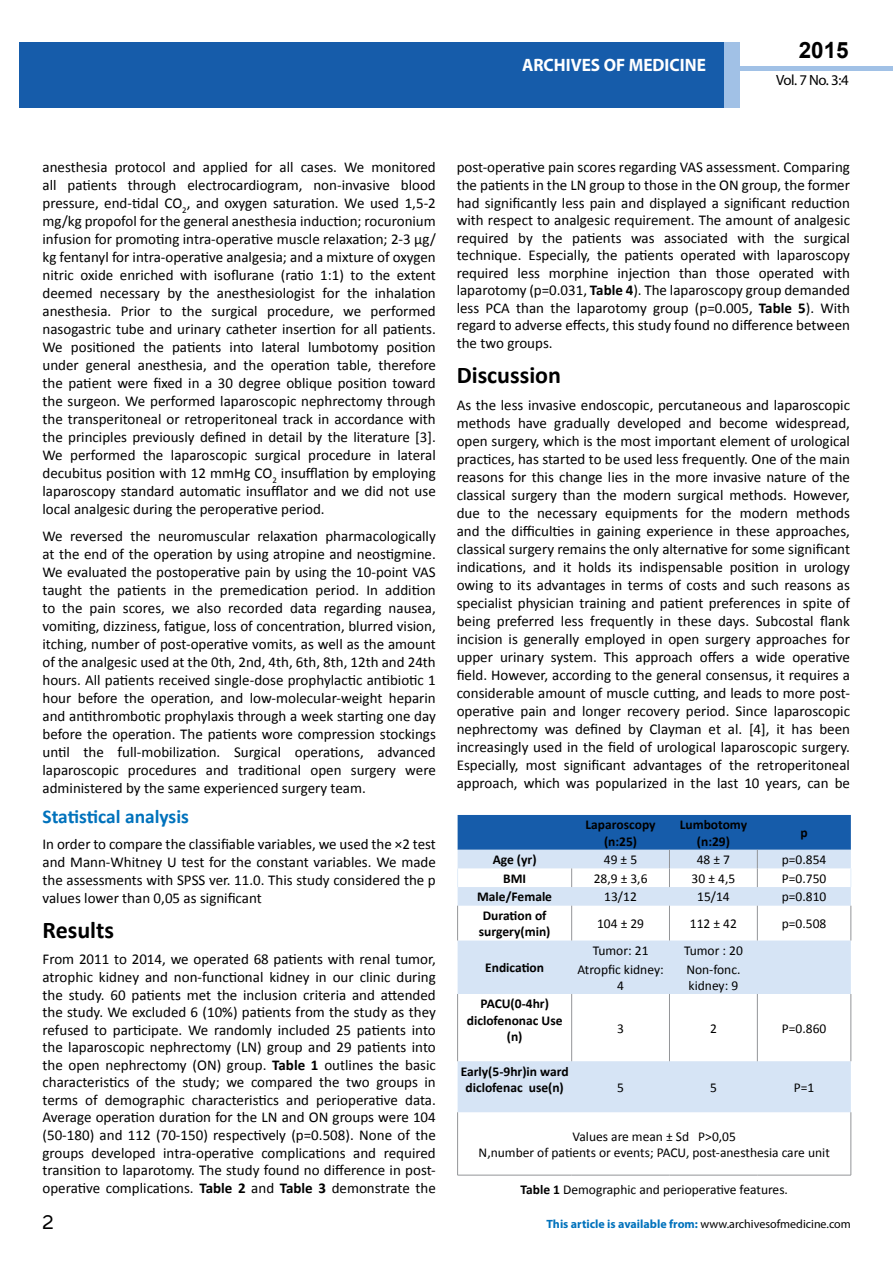
<style>
.page{position:relative;width:893px;height:1263px;background:#fff}
.page>*{position:absolute;margin:0;border:0;box-sizing:border-box;transform-origin:0 0}
.t1{font:25.5px "Tunga";color:#000}
.t2{font:700 24px "Calibri";color:#000}
.t3{font:700 22.5px "Arial";color:#000}
.t4{font:700 19.5px "Calibri";color:#0072bc}
.t5{font:700 18px "Myriad Pro";color:#fff;scale:.96 1}
.t6{font:15px/18px "Calibri";color:#000;text-align:justify}
.t7{font:14.85px "Myriad Pro";color:#000}
.t8{font:13.5px/16.2px "Calibri";color:#000;text-align:center}
.t9{font:700 13.5px/16.2px "Calibri";color:#000;text-align:center}
.t10{font:700 12px "Myriad Pro";color:#0072bc}
.s1{font-weight:700}
.s2{font-weight:400;color:#000}
</style>
<div class="page">
<div style="left:722px;top:66px;width:171px;height:5px;background:#a1c1e6"></div>
<div style="left:19px;top:42px;width:706px;height:66px;background:#165caa"></div>
<div style="left:725px;top:42px;width:15px;height:66px;background:#a1c1e6"></div>
<svg style="left:458px;top:887px;width:393px;height:225px;fill:#d6e4f5"></svg>
<hr style="left:457px;top:906px;width:1px;height:34px;background:#939598">
<hr style="left:571px;top:906px;width:1px;height:34px;background:#939598">
<hr style="left:669px;top:906px;width:1px;height:34px;background:#939598">
<hr style="left:757px;top:906px;width:1px;height:34px;background:#939598">
<hr style="left:851px;top:906px;width:1px;height:34px;background:#939598">
<hr style="left:457px;top:994px;width:1px;height:67px;background:#939598">
<hr style="left:571px;top:994px;width:1px;height:67px;background:#939598">
<hr style="left:669px;top:994px;width:1px;height:67px;background:#939598">
<hr style="left:757px;top:994px;width:1px;height:67px;background:#939598">
<hr style="left:851px;top:994px;width:1px;height:67px;background:#939598">
<hr style="left:457px;top:1112px;width:1px;height:63px;background:#939598">
<hr style="left:851px;top:1112px;width:1px;height:63px;background:#939598">
<hr style="left:458px;top:1175px;width:114px;height:1px;background:#939598">
<hr style="left:572px;top:1175px;width:97px;height:1px;background:#939598">
<hr style="left:669px;top:1175px;width:88px;height:1px;background:#939598">
<hr style="left:757px;top:1175px;width:94px;height:1px;background:#939598">
<svg style="left:457px;top:815px;width:395px;height:72px"></svg>
<p class="t5" style="left:522px;top:53px;width:193px">ARCHIVES OF MEDICINE</p>
<h3 class="t3" style="left:799px;top:35px;width:52px">2015</h3>
<p class="t7" style="left:776px;top:71px;width:74px">Vol. 7 No. 3:4</p>
<p class="t6" style="left:43px;top:158px;width:395px">anesthesia protocol and applied for all cases. We monitored all patients through electrocardiogram, non-invasive blood pressure, end-tidal CO<sub>2</sub>, and oxygen saturation. We used 1,5-2 mg/kg propofol for the general anesthesia induction; rocuronium infusion for promoting intra-operative muscle relaxation; 2-3 µg/ kg fentanyl for intra-operative analgesia; and a mixture of oxygen nitric oxide enriched with isoflurane (ratio 1:1) to the extent deemed necessary by the anesthesiologist for the inhalation anesthesia. Prior to the surgical procedure, we performed nasogastric tube and urinary catheter insertion for all patients.<br>We positioned the patients into lateral lumbotomy position under general anesthesia, and the operation table, therefore the patient were fixed in a 30 degree oblique position toward the surgeon. We performed laparoscopic nephrectomy through the transperitoneal or retroperitoneal track in accordance with the principles previously defined in detail by the literature [3].<br>We performed the laparoscopic surgical procedure in lateral decubitus position with 12 mmHg CO<sub>2</sub> insufflation by employing laparoscopy standard automatic insufflator and we did not use local analgesic during the peroperative period.</p>
<p class="t6" style="left:43px;top:527px;width:395px">We reversed the neuromuscular relaxation pharmacologically at the end of the operation by using atropine and neostigmine.<br>We evaluated the postoperative pain by using the 10-point VAS taught the patients in the premedication period. In addition to the pain scores, we also recorded data regarding nausea, vomiting, dizziness, fatigue, loss of concentration, blurred vision, itching, number of post-operative vomits, as well as the amount of the analgesic used at the 0th, 2nd, 4th, 6th, 8th, 12th and 24th hours. All patients received single-dose prophylactic antibiotic 1 hour before the operation, and low-molecular-weight heparin and antithrombotic prophylaxis through a week starting one day before the operation. The patients wore compression stockings until the full-mobilization. Surgical operations, advanced laparoscopic procedures and traditional open surgery were administered by the same experienced surgery team.</p>
<h3 class="t4" style="left:43px;top:804px;width:148px">Statistical analysis</h3>
<p class="t6" style="left:43px;top:835px;width:395px">In order to compare the classifiable variables, we used the ×2 test and Mann-Whitney U test for the constant variables. We made the assessments with SPSS ver. 11.0. This study considered the p values lower than 0,05 as significant</p>
<h2 class="t2" style="left:43px;top:915px;width:73px">Results</h2>
<p class="t6" style="left:43px;top:951px;width:395px;line-height:17.5px">From 2011 to 2014, we operated 68 patients with renal tumor, atrophic kidney and non-functional kidney in our clinic during the study. 60 patients met the inclusion criteria and attended the study. We excluded 6 (10%) patients from the study as they refused to participate. We randomly included 25 patients into the laparoscopic nephrectomy (LN) group and 29 patients into the open nephrectomy (ON) group. <span class="s1">Table 1</span> outlines the basic characteristics of the study; we compared the two groups in terms of demographic characteristics and perioperative data.<br>Average operation duration for the LN and ON groups were 104 (50-180) and 112 (70-150) respectively (p=0.508). None of the groups developed intra-operative complications and required transition to laparotomy. The study found no difference in post&shy;operative complications. <span class="s1">Table 2</span> and <span class="s1">Table 3</span> demonstrate the</p>
<p class="t6" style="left:457px;top:159px;width:395px;line-height:17.5px">post-operative pain scores regarding VAS assessment. Comparing the patients in the LN group to those in the ON group, the former had significantly less pain and displayed a significant reduction with respect to analgesic requirement. The amount of analgesic required by the patients was associated with the surgical technique. Especially, the patients operated with laparoscopy required less morphine injection than those operated with laparotomy (p=0.031, <span class="s1">Table 4</span>). The laparoscopy group demanded less PCA than the laparotomy group (p=0.005, <span class="s1">Table 5</span>). With regard to adverse effects, this study found no difference between the two groups.</p>
<h2 class="t2" style="left:457px;top:360px;width:106px">Discussion</h2>
<p class="t6" style="left:457px;top:396px;width:395px">As the less invasive endoscopic, percutaneous and laparoscopic methods have gradually developed and become widespread, open surgery, which is the most important element of urological practices, has started to be used less frequently. One of the main reasons for this change lies in the more invasive nature of the classical surgery than the modern surgical methods. However, due to the necessary equipments for the modern methods and the difficulties in gaining experience in these approaches, classical surgery remains the only alternative for some significant indications, and it holds its indispensable position in urology owing to its advantages in terms of costs and such reasons as specialist physician training and patient preferences in spite of being preferred less frequently in these days. Subcostal flank incision is generally employed in open surgery approaches for upper urinary system. This approach offers a wide operative field. However, according to the general consensus, it requires a considerable amount of muscle cutting, and leads to more post&shy;operative pain and longer recovery period. Since laparoscopic nephrectomy was defined by Clayman et al. [4], it has been increasingly used in the field of urological laparoscopic surgery.<br>Especially, most significant advantages of the retroperitoneal approach, which was popularized in the last 10 years, can be</p>
<p class="t9" style="left:586px;top:817px;width:71px">Laparoscopy (n:25)</p>
<p class="t9" style="left:680px;top:817px;width:69px">Lumbotomy (n:29)</p>
<p class="t9" style="left:800px;top:825px;width:9px">p</p>
<p class="t9" style="left:493px;top:851px;width:45px">Age (yr)</p>
<p class="t8" style="left:604px;top:852px;width:35px">49 ± 5</p>
<p class="t8" style="left:697px;top:852px;width:35px">48 ± 7</p>
<p class="t8" style="left:782px;top:852px;width:46px">p=0.854</p>
<p class="t9" style="left:503px;top:870px;width:24px">BMI</p>
<p class="t8" style="left:594px;top:870px;width:55px">28,9 ± 3,6</p>
<p class="t8" style="left:692px;top:870px;width:45px">30 ± 4,5</p>
<p class="t8" style="left:782px;top:870px;width:46px">P=0.750</p>
<p class="t9" style="left:477px;top:889px;width:76px">Male/Female</p>
<p class="t8" style="left:604px;top:889px;width:34px">13/12</p>
<p class="t8" style="left:697px;top:889px;width:34px">15/14</p>
<p class="t8" style="left:782px;top:889px;width:46px">p=0.810</p>
<p class="t9" style="left:479px;top:907px;width:73px;text-align:left">Duration of surgery(min)</p>
<p class="t8" style="left:597px;top:916px;width:49px">104 ± 29</p>
<p class="t8" style="left:690px;top:916px;width:49px">112 ± 42</p>
<p class="t8" style="left:782px;top:916px;width:46px">p=0.508</p>
<p class="t9" style="left:485px;top:960px;width:60px">Endication</p>
<p class="t8" style="left:593px;top:942px;width:57px">Tumor: 21</p>
<p class="t8" style="left:684px;top:942px;width:60px">Tumor : 20</p>
<p class="t8" style="left:577px;top:961px;width:88px">Atropfic kidney:<br>4</p>
<p class="t8" style="left:686px;top:961px;width:56px;text-align:left">Non-fonc. kidney: 9</p>
<p class="t9" style="left:467px;top:996px;width:97px">PACU(0-4hr) diclofenonac Use (n)</p>
<p class="t8" style="left:617px;top:1020px;width:8px">3</p>
<p class="t8" style="left:710px;top:1020px;width:8px">2</p>
<p class="t8" style="left:782px;top:1020px;width:46px">P=0.860</p>
<p class="t9" style="left:461px;top:1063px;width:109px">Early(5-9hr)in ward diclofenac use(n)</p>
<p class="t8" style="left:617px;top:1079px;width:8px">5</p>
<p class="t8" style="left:710px;top:1079px;width:8px">5</p>
<p class="t8" style="left:794px;top:1079px;width:22px">P=1</p>
<p class="t8" style="left:479px;top:1128px;width:353px">Values are mean ± Sd P&gt;0,05<br>N,number of patients or events; PACU, post-anesthesia care unit</p>
<p class="t8" style="left:520px;top:1181px;width:269px"><span class="s1">Table 1</span> Demographic and perioperative features.</p>
<h1 class="t1" style="left:42px;top:1205px;width:13px">2</h1>
<p class="t10" style="left:546px;top:1216px;width:306px">This article is available from: <span class="s2">www.archivesofmedicine.com</span></p>
</div>
